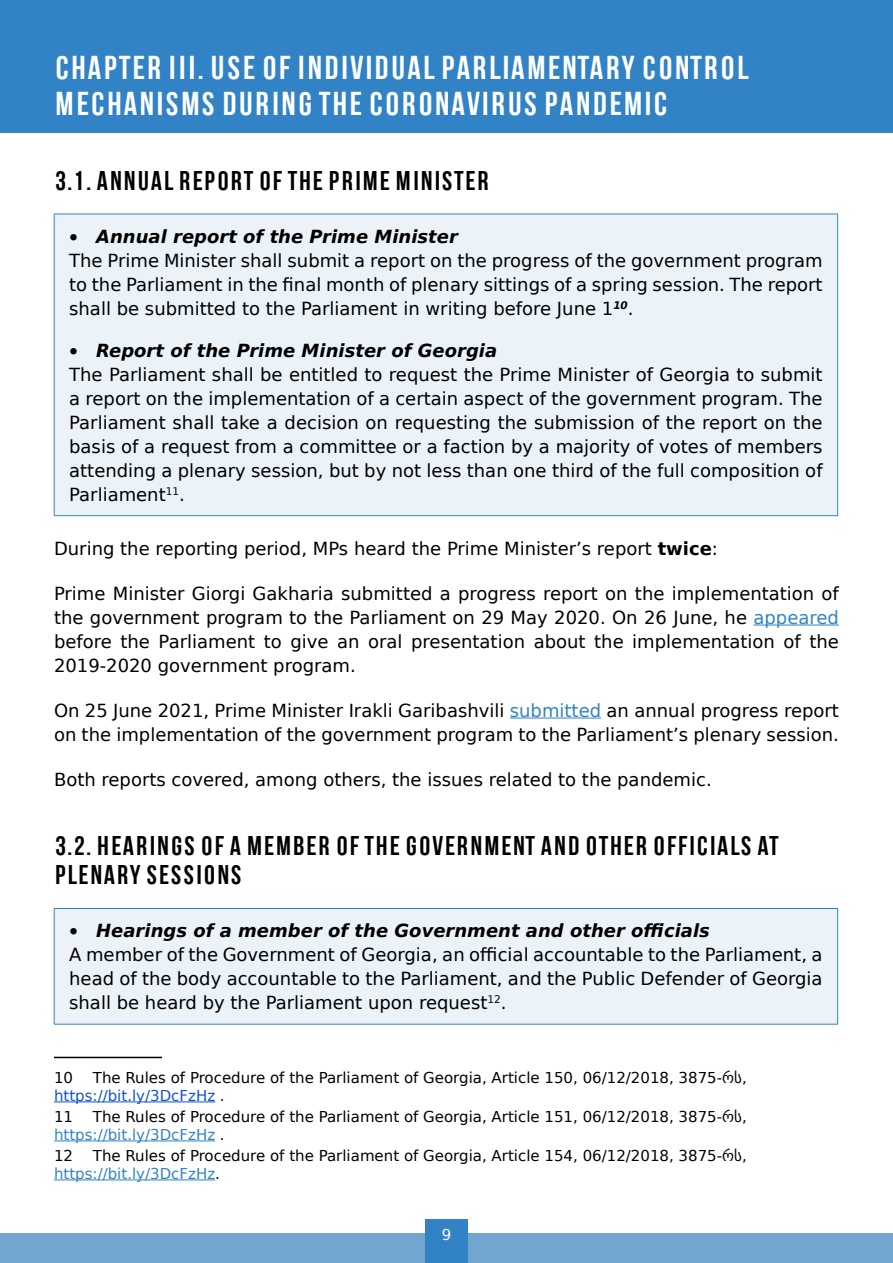
<style>
.page{position:relative;width:893px;height:1263px;background:#fff}
.page>*{position:absolute;margin:0;border:0;box-sizing:border-box;transform-origin:0 0}
.t1{font:700 33px/36.3px "Bebas Neue";color:#fff}
.t2{font:700 27px/29.7px "Bebas Neue";color:#000}
.t3{font:18px/24px "DejaVu Sans";color:#000}
.t4{font:15px/18px "DejaVu Sans";color:#000}
.t5{font:15px "DejaVu Sans";color:#fff}
.s1{font-family:"Calibri";font-weight:700}
.s2{font-weight:700;font-style:italic}
.s3{font-weight:700}
.s4{color:#3283c5}
.s5{color:#15c}
</style>
<div class="page">
<div style="left:0;top:1233px;width:893px;height:30px;background:#72a5cf"></div>
<div style="left:425px;top:1219px;width:42px;height:44px;background:#3283c5"></div>
<div style="left:0;top:0;width:893px;height:132px;background:#3283c5"></div>
<hr style="left:753px;top:625px;width:86px;height:1px;background:#3283c5">
<hr style="left:510px;top:718px;width:91px;height:1px;background:#3283c5">
<div style="left:54px;top:214px;width:784px;height:302px;background:#ebf3f9"></div>
<hr style="left:54px;top:214px;width:784px;height:1px;background:#3283c5">
<hr style="left:54px;top:214px;width:1px;height:301px;background:#3283c5">
<hr style="left:837px;top:214px;width:1px;height:301px;background:#3283c5">
<hr style="left:54px;top:515px;width:784px;height:1px;background:#3283c5">
<div style="left:54px;top:908px;width:784px;height:116px;background:#ebf3f9"></div>
<hr style="left:54px;top:908px;width:784px;height:1px;background:#3283c5">
<hr style="left:54px;top:909px;width:1px;height:115px;background:#3283c5">
<hr style="left:837px;top:909px;width:1px;height:115px;background:#3283c5">
<hr style="left:54px;top:1024px;width:784px;height:1px;background:#3283c5">
<hr style="left:54px;top:1057px;width:108px;height:1px;background:#000">
<hr style="left:54px;top:1101px;width:161px;height:1px;background:#15c">
<hr style="left:54px;top:1140px;width:161px;height:1px;background:#3283c5">
<hr style="left:54px;top:1179px;width:161px;height:1px;background:#3283c5">
<h1 class="t1" style="left:54px;top:49px;width:697px">CHAPTER III. USE OF INDIVIDUAL PARLIAMENTARY CONTROL<br>MECHANISMS DURING THE CORONAVIRUS PANDEMIC</h1>
<h2 class="t2" style="left:54px;top:165px;width:438px">3.1. ANNUAL REPORT OF THE PRIME MINISTER</h2>
<p class="t3" style="left:69px;top:224px;width:755px"><span class="s1">•</span> <span class="s2">Annual report of the Prime Minister<br></span>The Prime Minister shall submit a report on the progress of the government program to the Parliament in the final month of plenary sittings of a spring session. The report shall be submitted to the Parliament in writing before June 1<sup>10</sup>.</p>
<p class="t3" style="left:69px;top:338px;width:755px"><span class="s1">•</span> <span class="s2">Report of the Prime Minister of Georgia<br></span>The Parliament shall be entitled to request the Prime Minister of Georgia to submit a report on the implementation of a certain aspect of the government program. The Parliament shall take a decision on requesting the submission of the report on the basis of a request from a committee or a faction by a majority of votes of members attending a plenary session, but by not less than one third of the full composition of Parliament<sup>11</sup>.</p>
<p class="t3" style="left:54px;top:536px;width:665px">During the reporting period, MPs heard the Prime Minister’s report <span class="s3">twice</span>:</p>
<p class="t3" style="left:54px;top:581px;width:786px;text-align:justify">Prime Minister Giorgi Gakharia submitted a progress report on the implementation of the government program to the Parliament on 29 May 2020. On 26 June, he <span class="s4">appeared </span>before the Parliament to give an oral presentation about the implementation of the 2019-2020 government program.</p>
<p class="t3" style="left:54px;top:698px;width:786px">On 25 June 2021, Prime Minister Irakli Garibashvili <span class="s4">submitted</span> an annual progress report on the implementation of the government program to the Parliament’s plenary session.</p>
<p class="t3" style="left:54px;top:767px;width:659px">Both reports covered, among others, the issues related to the pandemic.</p>
<h2 class="t2" style="left:54px;top:830px;width:727px">3.2. HEARINGS OF A MEMBER OF THE GOVERNMENT AND OTHER OFFICIALS AT<br>PLENARY SESSIONS</h2>
<p class="t3" style="left:69px;top:918px;width:755px"><span class="s1">•</span> <span class="s2">Hearings of a member of the Government and other officials<br></span>A member of the Government of Georgia, an official accountable to the Parliament, a head of the body accountable to the Parliament, and the Public Defender of Georgia shall be heard by the Parliament upon request<sup>12</sup>.</p>
<p class="t4" style="left:54px;top:1068px;width:694px;text-indent:39px">The Rules of Procedure of the Parliament of Georgia, Article 150, 06/12/2018, 3875-რს, <span class="s5">https://bit.ly/3DcFzHz</span> .</p>
<p class="t4" style="left:54px;top:1107px;width:21px">11</p>
<p class="t4" style="left:54px;top:1068px;width:21px">10</p>
<p class="t4" style="left:54px;top:1107px;width:694px;text-indent:39px">The Rules of Procedure of the Parliament of Georgia, Article 151, 06/12/2018, 3875-რს, <span class="s4">https://bit.ly/3DcFzHz</span> .</p>
<p class="t4" style="left:54px;top:1146px;width:21px">12</p>
<p class="t4" style="left:54px;top:1146px;width:694px;text-indent:39px">The Rules of Procedure of the Parliament of Georgia, Article 154, 06/12/2018, 3875-რს, <span class="s4">https://bit.ly/3DcFzHz</span>.</p>
<p class="t5" style="left:442px;top:1222px;width:11px">9</p>
</div>
